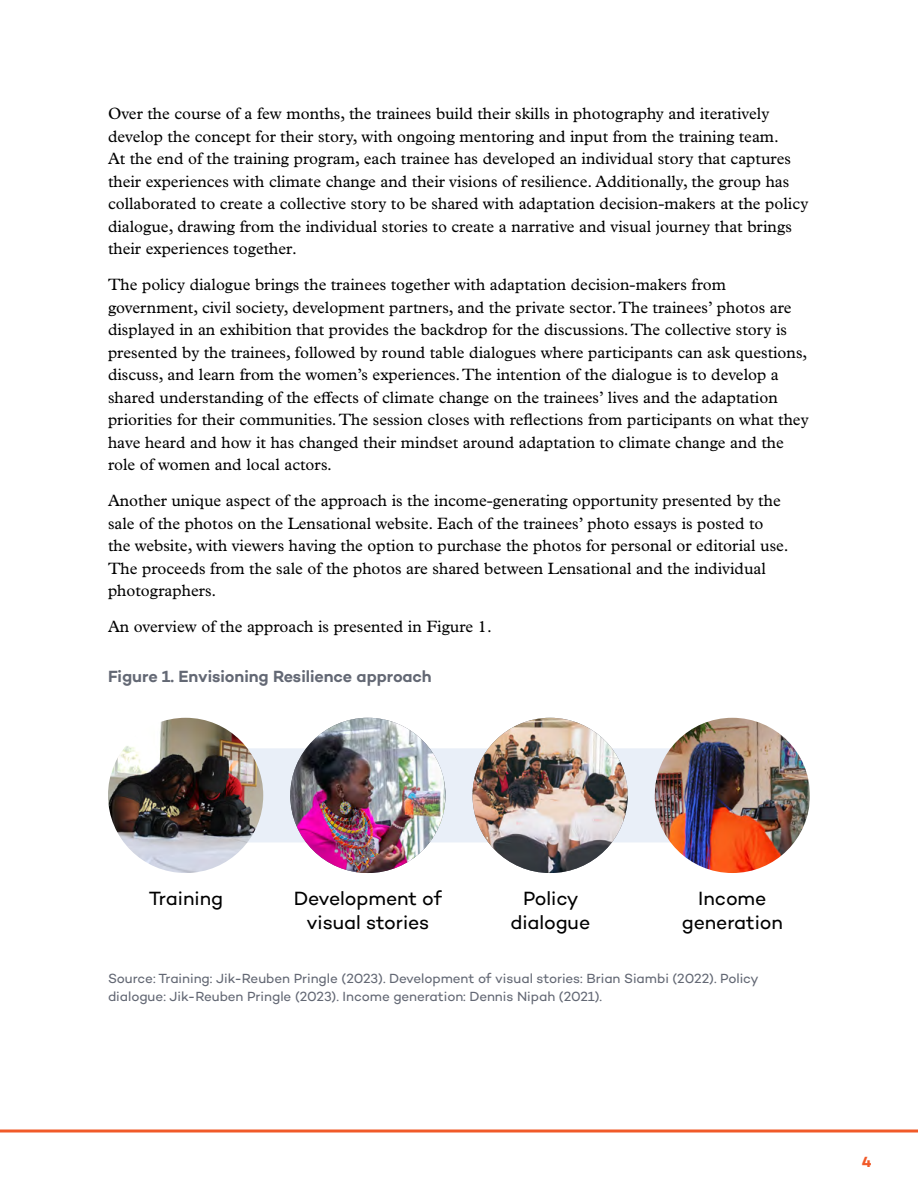
<style>
.page{position:relative;width:918px;height:1188px;background:#fff}
.page>*{position:absolute;margin:0;border:0;box-sizing:border-box;transform-origin:0 0}
.Table_body{font:19.5px/24px "Campton";letter-spacing:-.005em;color:#000;text-align:center}
.Body_copy{font:16.5px/22.5px "Plantin MT Pro";color:#000}
.Figure_Title{font:600 16.5px "Campton";letter-spacing:-.005em;color:#636874}
.t1{font:700 15px "Campton";color:#f15a29}
.Source{font:13.5px/18px "Campton";letter-spacing:-.005em;color:#636874}
</style>
<div class="page">
<hr style="left:0;top:1130px;width:918px;height:2px;background:#f15a29">
<div style="left:247px;top:748px;width:424px;height:94px;background:#e9eff8"></div>
<img style="left:108px;top:718px;width:155px;height:155px;border-radius:78px">
<img style="left:472px;top:718px;width:156px;height:155px;border-radius:78px">
<img style="left:290px;top:718px;width:156px;height:155px;border-radius:78px">
<img style="left:655px;top:718px;width:155px;height:155px;border-radius:78px">
<p class="Body_copy" style="left:108px;top:103px;width:702px">Over the course of a few months, the trainees build their skills in photography and iteratively develop the concept for their story, with ongoing mentoring and input from the training team.<br>At the end of the training program, each trainee has developed an individual story that captures their experiences with climate change and their visions of resilience. Additionally, the group has collaborated to create a collective story to be shared with adaptation decision-makers at the policy dialogue, drawing from the individual stories to create a narrative and visual journey that brings their experiences together.</p>
<p class="Body_copy" style="left:108px;top:274px;width:702px">The policy dialogue brings the trainees together with adaptation decision-makers from government, civil society, development partners, and the private sector. The trainees’ photos are displayed in an exhibition that provides the backdrop for the discussions. The collective story is presented by the trainees, followed by round table dialogues where participants can ask questions, discuss, and learn from the women’s experiences. The intention of the dialogue is to develop a shared understanding of the effects of climate change on the trainees’ lives and the adaptation priorities for their communities. The session closes with reflections from participants on what they have heard and how it has changed their mindset around adaptation to climate change and the role of women and local actors.</p>
<p class="Body_copy" style="left:108px;top:490px;width:682px">Another unique aspect of the approach is the income-generating opportunity presented by the sale of the photos on the Lensational website. Each of the trainees’ photo essays is posted to the website, with viewers having the option to purchase the photos for personal or editorial use.<br>The proceeds from the sale of the photos are shared between Lensational and the individual photographers.</p>
<p class="Body_copy" style="left:108px;top:616px;width:385px">An overview of the approach is presented in Figure 1.</p>
<p class="Figure_Title" style="left:108px;top:666px;width:325px">Figure 1. Envisioning Resilience approach</p>
<p class="Table_body" style="left:294px;top:886px;width:149px">Development of visual stories</p>
<p class="Table_body" style="left:682px;top:886px;width:102px">Income generation</p>
<p class="Table_body" style="left:149px;top:886px;width:76px">Training</p>
<p class="Table_body" style="left:510px;top:886px;width:81px">Policy dialogue</p>
<p class="Source" style="left:108px;top:970px;width:652px">Source: Training: Jik-Reuben Pringle (2023). Development of visual stories: Brian Siambi (2022). Policy dialogue: Jik-Reuben Pringle (2023). Income generation: Dennis Nipah (2021).</p>
<p class="t1" style="left:862px;top:1152px;width:11px">4</p>
</div>
